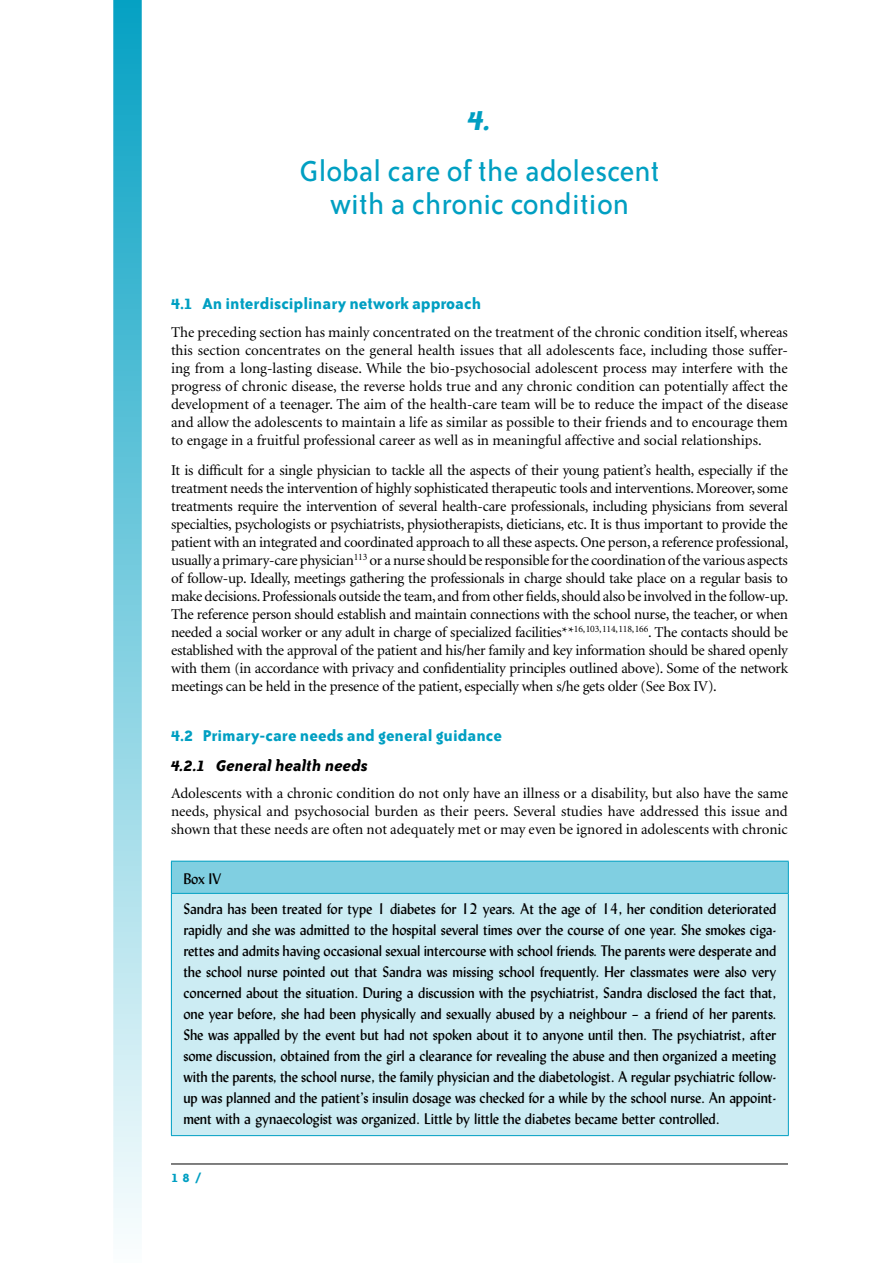
<style>
.page{position:relative;width:893px;height:1263px;background:#fff}
.page>*{position:absolute;margin:0;border:0;box-sizing:border-box;transform-origin:0 0}
.t1{font:33px/33px "Bailey Sans ITC Std";color:#009fc2;text-align:center}
.t2{font:italic 700 33px "Bailey Sans ITC Std";color:#009fc2}
.t3{font:700 18px "Bailey Sans ITC Std";color:#009fc2}
.t4{font:italic 700 18px "Bailey Sans ITC Std";color:#000}
.t5{font:15px/18px "Minion";color:#000;text-align:justify}
.t6{font:15px/21px "Lydian";color:#000}
.t7{font:700 14.25px "Bailey Sans ITC Std";color:#009fc2}
</style>
<div class="page">
<div style="left:113px;top:0;width:29px;height:1263px;background:linear-gradient(to bottom,#05a1c3,#fbfefe)"></div>
<hr style="left:171px;top:1163px;width:617px;height:1px;background:#000">
<div style="left:171px;top:861px;width:617px;height:32px;background:#80cfe1"></div>
<div style="left:171px;top:893px;width:617px;height:242px;background:#ccecf3"></div>
<hr style="left:171px;top:861px;width:1px;height:32px;background:#009fc2">
<hr style="left:171px;top:861px;width:618px;height:1px;background:#009fc2">
<hr style="left:788px;top:861px;width:1px;height:32px;background:#009fc2">
<hr style="left:171px;top:894px;width:1px;height:241px;background:#009fc2">
<hr style="left:171px;top:893px;width:618px;height:1px;background:#009fc2">
<hr style="left:788px;top:894px;width:1px;height:241px;background:#009fc2">
<hr style="left:171px;top:1135px;width:618px;height:1px;background:#009fc2">
<h1 class="t2" style="left:468px;top:103px;width:25px">4.</h1>
<h1 class="t1" style="left:300px;top:155px;width:361px">Global care of the adolescent with a chronic condition</h1>
<p class="t3" style="left:171px;top:293px;width:312px">4.1 An interdisciplinary network approach</p>
<p class="t5" style="left:171px;top:324px;width:618px">The preceding section has mainly concentrated on the treatment of the chronic condition itself, whereas this section concentrates on the general health issues that all adolescents face, including those suffer&shy;ing from a long-lasting disease. While the bio-psychosocial adolescent process may interfere with the progress of chronic disease, the reverse holds true and any chronic condition can potentially affect the development of a teenager. The aim of the health-care team will be to reduce the impact of the disease and allow the adolescents to maintain a life as similar as possible to their friends and to encourage them to engage in a fruitful professional career as well as in meaningful affective and social relationships.</p>
<p class="t5" style="left:171px;top:462px;width:619px">It is difficult for a single physician to tackle all the aspects of their young patient’s health, especially if the treatment needs the intervention of highly sophisticated therapeutic tools and interventions. Moreover, some treatments require the intervention of several health-care professionals, including physicians from several specialties, psychologists or psychiatrists, physiotherapists, dieticians, etc. It is thus important to provide the patient with an integrated and coordinated approach to all these aspects. One person, a reference professional, usually a primary-care physician<sup>113</sup> or a nurse should be responsible for the coordination of the various aspects of follow-up. Ideally, meetings gathering the professionals in charge should take place on a regular basis to make decisions. Professionals outside the team, and from other fields, should also be involved in the follow-up.<br>The reference person should establish and maintain connections with the school nurse, the teacher, or when needed a social worker or any adult in charge of specialized facilities**<sup>16,103,114,118,166</sup>. The contacts should be established with the approval of the patient and his/her family and key information should be shared openly with them (in accordance with privacy and confidentiality principles outlined above). Some of the network meetings can be held in the presence of the patient, especially when s/he gets older (See Box IV).</p>
<p class="t3" style="left:171px;top:725px;width:333px">4.2 Primary-care needs and general guidance</p>
<p class="t4" style="left:171px;top:756px;width:199px">4.2.1 General health needs</p>
<p class="t5" style="left:171px;top:784px;width:618px">Adolescents with a chronic condition do not only have an illness or a disability, but also have the same needs, physical and psychosocial burden as their peers. Several studies have addressed this issue and shown that these needs are often not adequately met or may even be ignored in adolescents with chronic</p>
<p class="t6" style="left:183px;top:865px;width:594px;line-height:29.2px">Box IV<br>Sandra has been treated for type 1 diabetes for 12 years. At the age of 14, her condition deteriorated</p>
<p class="t6" style="left:183px;top:919px;width:594px;text-align:justify">rapidly and she was admitted to the hospital several times over the course of one year. She smokes ciga&shy;rettes and admits having occasional sexual intercourse with school friends. The parents were desperate and the school nurse pointed out that Sandra was missing school frequently. Her classmates were also very concerned about the situation. During a discussion with the psychiatrist, Sandra disclosed the fact that, one year before, she had been physically and sexually abused by a neighbour – a friend of her parents.<br>She was appalled by the event but had not spoken about it to anyone until then. The psychiatrist, after some discussion, obtained from the girl a clearance for revealing the abuse and then organized a meeting with the parents, the school nurse, the family physician and the diabetologist. A regular psychiatric follow&shy;up was planned and the patient’s insulin dosage was checked for a while by the school nurse. An appoint&shy;ment with a gynaecologist was organized. Little by little the diabetes became better controlled.</p>
<p class="t7" style="left:171px;top:1170px;width:32px">18/</p>
</div>
